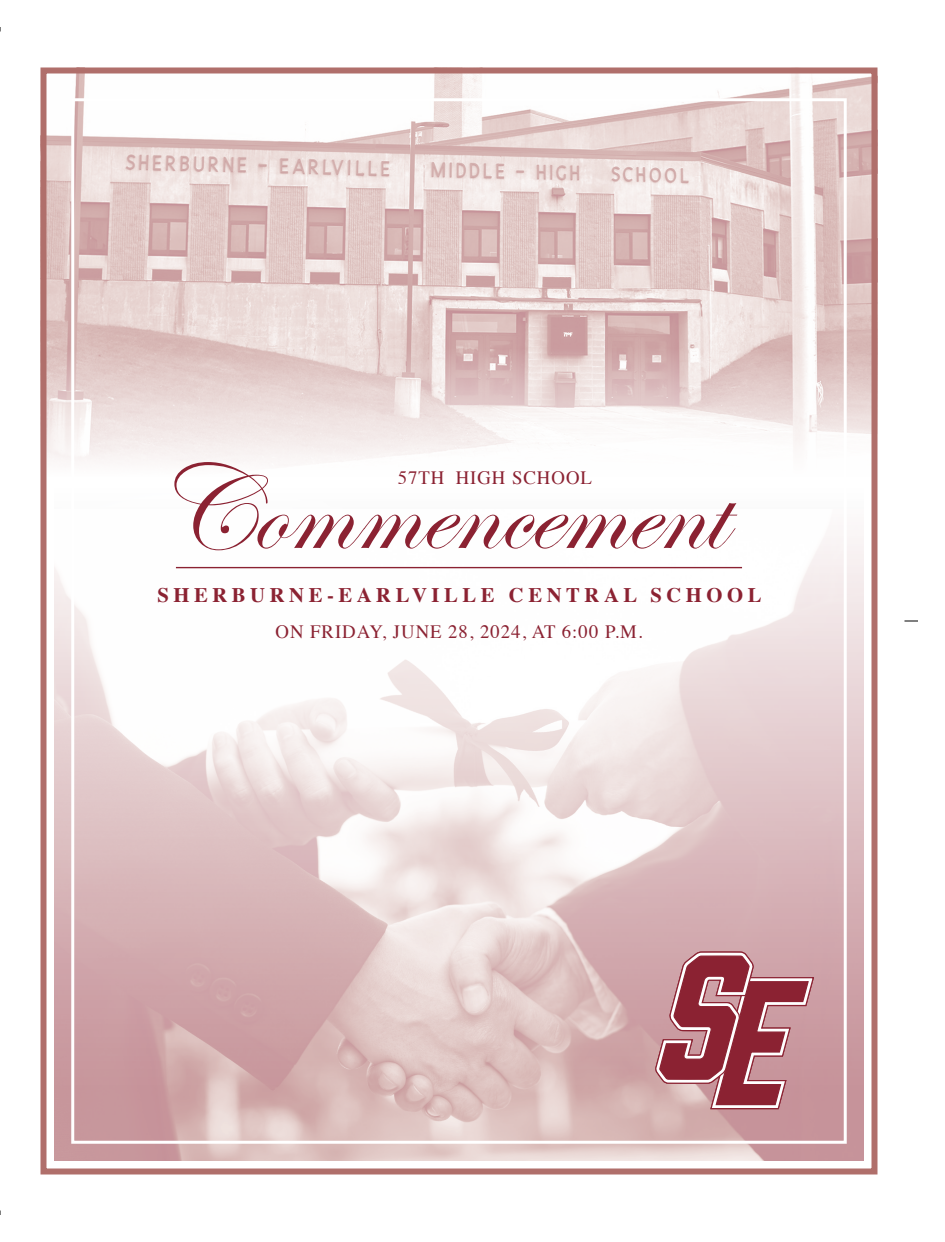
<style>
.page{position:relative;width:945px;height:1242px;background:#fff}
.page>*{position:absolute;margin:0;border:0;box-sizing:border-box;transform-origin:0 0}
.t1{font:123px "Edwardian Script ITC";color:#8b2232}
.t2{font:700 20.7px "Times";letter-spacing:.22em;color:#8b2232}
.t3{font:18.75px "Times";letter-spacing:.05em;color:#8b2232}
</style>
<div class="page">
<svg style="left:904px;top:621px;width:14px;height:1px"></svg>
<img style="left:47px;top:75px;width:824px;height:387px">
<img style="left:54px;top:538px;width:810px;height:623px">
<div style="left:40px;top:68px;width:838px;height:1106px;border:6px solid #b06f6b"></div>
<hr style="left:176px;top:567px;width:566px;height:1px;background:#8b2232">
<svg style="left:654px;top:951px;width:161px;height:159px;background:#b36f79"></svg>
<p class="t1" style="left:153px;top:443px;width:573px">Commencement</p>
<p class="t3" style="left:398px;top:460px;width:196px">57TH HIGH SCHOOL</p>
<p class="t2" style="left:157px;top:575px;width:606px">SHERBURNE-EARLVILLE CENTRAL SCHOOL</p>
<p class="t3" style="left:276px;top:614px;width:368px">ON FRIDAY, JUNE 28, 2024, AT 6:00 P.M.</p>
</div>
